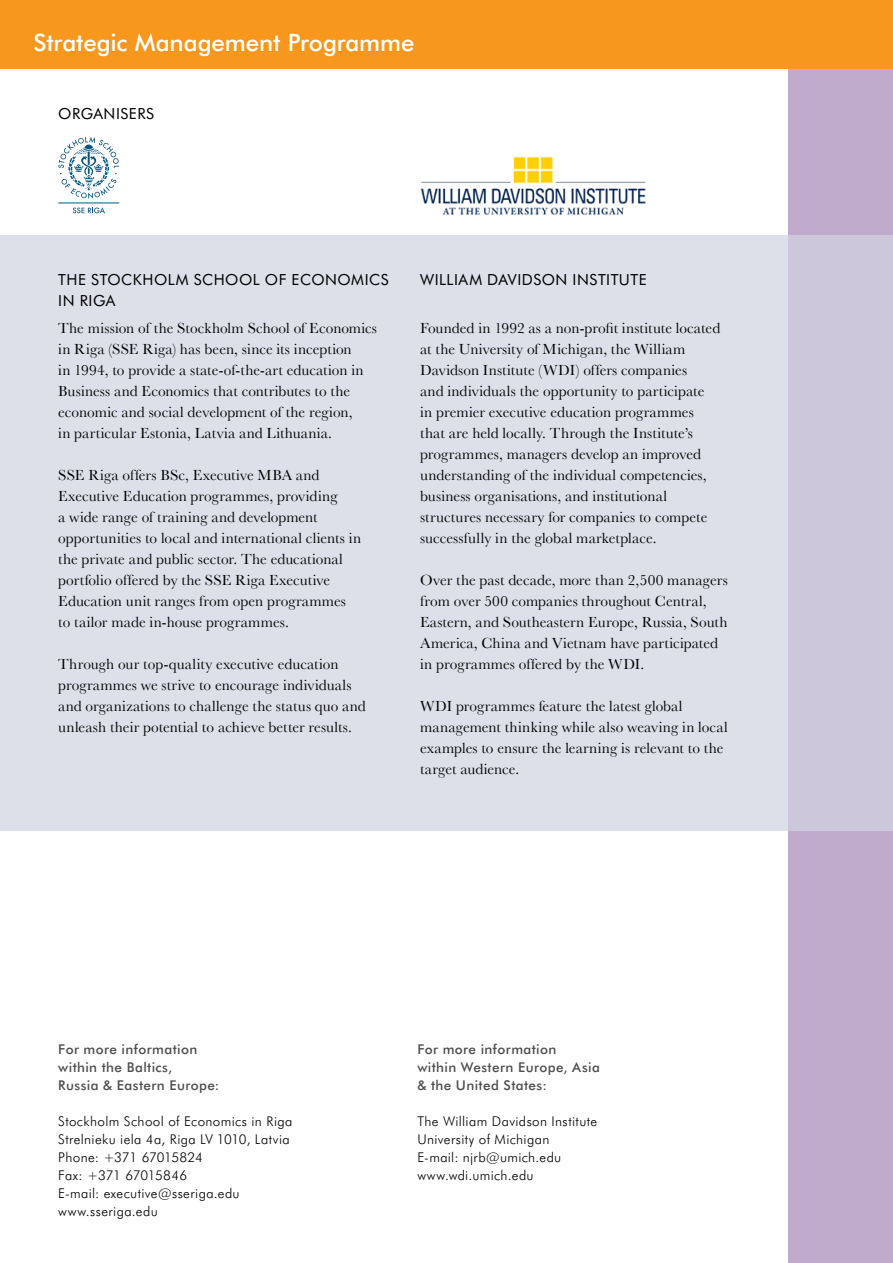
<style>
.page{position:relative;width:893px;height:1263px;background:#fff}
.page>*{position:absolute;margin:0;border:0;box-sizing:border-box;transform-origin:0 0}
.t1{font:500 24px "Futura Lat";letter-spacing:-.005em;color:#fff}
.t2{font:15.3px/21px "Baskerville";letter-spacing:.005em;color:#000}
.t3{font:15.3px "Futura Lat";letter-spacing:.035em;color:#000}
.t4{font:300 13.5px/18px "Futura Lat";letter-spacing:.025em;color:#000}
.t5{font:500 13.5px/18px "Futura Lat";letter-spacing:.03em;color:#4d4d4f}
</style>
<div class="page">
<div style="left:788px;top:0;width:105px;height:1263px;background:#c1abcd"></div>
<div style="left:0;top:0;width:893px;height:68px;background:#f8971d"></div>
<svg style="left:0;top:235px;width:893px;height:596px;background:#dcdde7"></svg>
<img style="left:420px;top:157px;width:226px;height:58px">
<svg style="left:58px;top:137px;width:61px;height:62px"></svg>
<hr style="left:58px;top:203px;width:61px;height:1px;background:#085581">
<svg style="left:73px;top:207px;width:32px;height:6px"></svg>
<h1 class="t1" style="left:31px;top:29px;width:268px">Builging Powerful Bra ds</h1>
<h1 class="t1" style="left:34px;top:29px;width:382px">Strategic Management Programme</h1>
<p class="t3" style="left:58px;top:105px;width:97px">ORGANI SERS</p>
<p class="t3" style="left:58px;top:270px;width:8px">THE</p>
<p class="t3" style="left:91px;top:270px;width:299px">STOCKHOLM SCHOOL OFECONOMICS</p>
<p class="t3" style="left:58px;top:291px;width:8px">INRI</p>
<p class="t3" style="left:93px;top:291px;width:24px">GA</p>
<p class="t2" style="left:58px;top:317px;width:320px">The mission of the Stockholm School of Economics in Riga (SSE Riga) has been, since its inception<br>in 1994, to provide a state-of-the-art education in Business and Economics that contributes to the economic and social development of the region,<br>in particular Estonia, Latvia and Lithuania.</p>
<p class="t2" style="left:58px;top:464px;width:304px">SSE Riga offers BSc, Executive MBA and Executive Education programmes, providing<br>a wide range of training and development opportunities to local and international clients in the private and public sector. The educational portfolio offered by the SSE Riga Executive Education unit ranges from open programmes to tailor made in-house programmes.</p>
<p class="t2" style="left:58px;top:653px;width:309px">Through our top-quality executive education programmes we strive to encourage individuals and organizations to challenge the status quo and unleash their potential to achieve better results.</p>
<p class="t3" style="left:420px;top:270px;width:9px">WILLI</p>
<p class="t3" style="left:459px;top:270px;width:106px">AM DAVIDSONIN</p>
<p class="t3" style="left:589px;top:270px;width:18px">STITUTE</p>
<p class="t2" style="left:420px;top:317px;width:302px">Founded in 1992 as a non-profit institute located at the University of Michigan, the William Davidson Institute (WDI) offers companies<br>and individuals the opportunity to participate in premier executive education programmes that are held locally. Through the Institute’s programmes, managers develop an improved understanding of the individual competencies, business organisations, and institutional structures necessary for companies to compete successfully in the global marketplace.</p>
<p class="t2" style="left:420px;top:569px;width:309px">Over the past decade, more than 2,500 managers from over 500 companies throughout Central, Eastern, and Southeastern Europe, Russia, South America, China and Vietnam have participated in programmes offered by the WDI.</p>
<p class="t2" style="left:420px;top:695px;width:309px">WDI programmes feature the latest global management thinking while also weaving in local examples to ensure the learning is relevant to the target audience.</p>
<p class="t5" style="left:58px;top:1040px;width:163px">For more information within the Baltics,<br>Russia &amp; Eastern Europe:</p>
<p class="t4" style="left:58px;top:1112px;width:236px">Stockholm School of Economics in Riga<br>Strelnieku iela 4a, Riga LV 1010, Latvia<br>Phone: +371 67015824<br>Fax: +371 67015846<br>E-mail: executive@sseriga.edu www.sseriga.edu</p>
<p class="t5" style="left:417px;top:1040px;width:184px">For more information<br>within Western Europe, Asia &amp; the United States:</p>
<p class="t4" style="left:417px;top:1112px;width:181px">The William Davidson Institute<br>University of Michigan<br>E-mail: njrb@umich.edu www.wdi.umich.edu</p>
</div>
